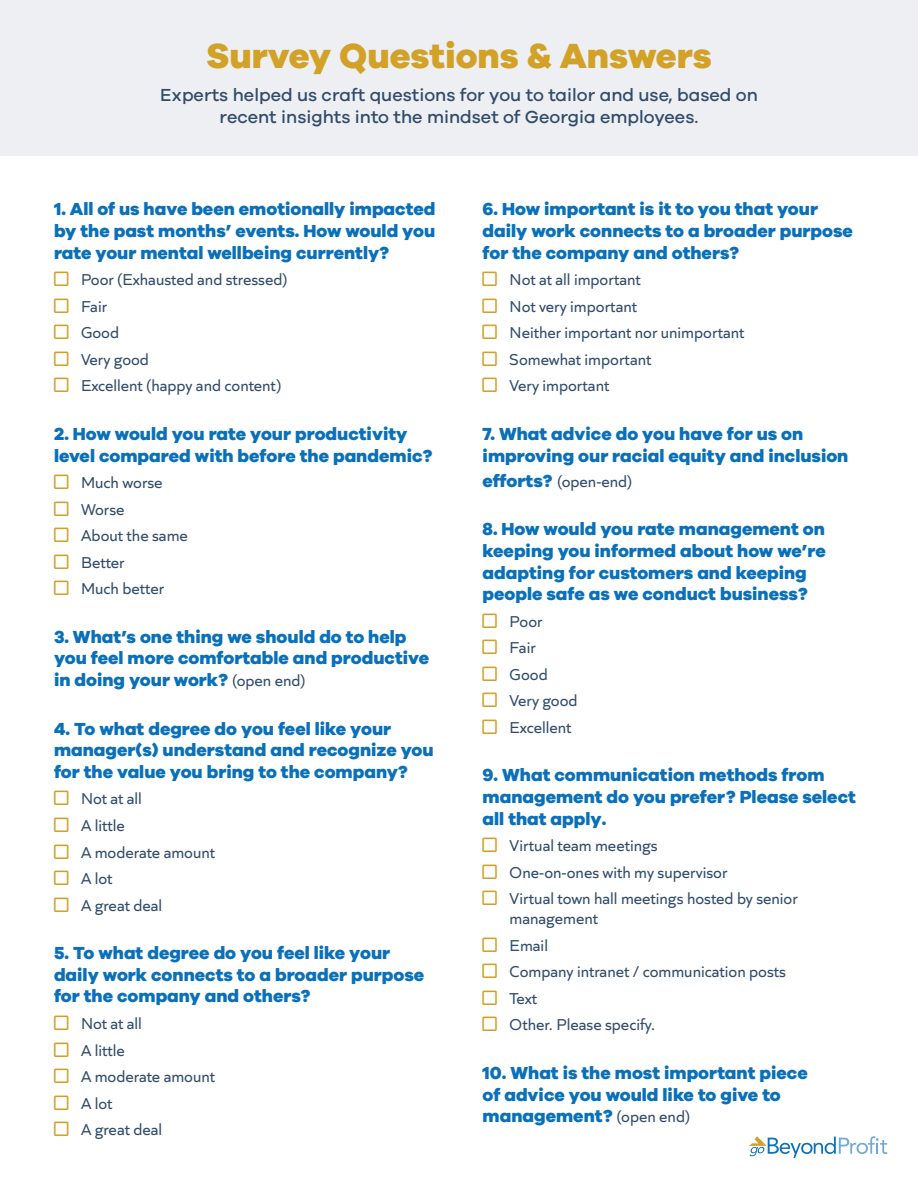
<style>
.page{position:relative;width:918px;height:1188px;background:#fff}
.page>*{position:absolute;margin:0;border:0;box-sizing:border-box;transform-origin:0 0}
.t1{font:800 36px "Galano Grotesque";color:#d2a128}
.t2{font:800 18px/21.6px "Galano Grotesque";color:#0970b9}
.t3{font:500 18px/21.6px "Galano Grotesque";color:#304b6b;text-align:center}
.t4{font:16.5px/19.8px "Quiet Sans";color:#304b6b}
.s1{font-family:"Quiet Sans";font-weight:400;font-size:16.5px;color:#304b6b}
.s2{font-family:"Galano Grotesque";font-weight:800;font-size:18px;color:#0970b9}
</style>
<div class="page">
<div style="left:0;top:0;width:918px;height:156px;background:#eeeff2"></div>
<svg style="left:749px;top:1136px;width:138px;height:22px"></svg>
<p class="t1" style="left:206px;top:33px;width:507px">Survey Questions &amp; Answers</p>
<p class="t3" style="left:160px;top:84px;width:599px">Experts helped us craft questions for you to tailor and use, based on recent insights into the mindset of Georgia employees.</p>
<p class="t2" style="left:54px;top:198px;width:383px;text-align:justify">1. All of us have been emotionally impacted by the past months’ events. How would you rate your mental wellbeing currently?</p>
<p class="t4" style="left:81px;top:269px;width:208px">Poor (Exhausted and stressed)</p>
<p class="t4" style="left:81px;top:295px;width:28px">Fair</p>
<p class="t4" style="left:81px;top:322px;width:40px">Good</p>
<p class="t4" style="left:81px;top:348px;width:70px">Very good</p>
<p class="t4" style="left:81px;top:375px;width:202px">Excellent (happy and content)</p>
<p class="t2" style="left:54px;top:422px;width:380px">2. How would you rate your productivity level compared with before the pandemic?</p>
<p class="t4" style="left:81px;top:471px;width:83px">Much worse</p>
<p class="t4" style="left:81px;top:498px;width:45px">Worse</p>
<p class="t4" style="left:81px;top:525px;width:108px">About the same</p>
<p class="t4" style="left:81px;top:551px;width:45px">Better</p>
<p class="t4" style="left:81px;top:578px;width:85px">Much better</p>
<p class="t2" style="left:54px;top:625px;width:377px">3. What’s one thing we should do to help you feel more comfortable and productive in doing your work? <span class="s1">(open end)</span></p>
<p class="t2" style="left:54px;top:717px;width:381px">4. To what degree do you feel like your manager(s) understand and recognize you for the value you bring to the company?</p>
<p class="t4" style="left:81px;top:788px;width:63px">Not at all</p>
<p class="t4" style="left:81px;top:814px;width:45px">A little</p>
<p class="t4" style="left:81px;top:841px;width:136px">A moderate amount</p>
<p class="t4" style="left:81px;top:867px;width:33px">A lot</p>
<p class="t4" style="left:81px;top:894px;width:83px">A great deal</p>
<p class="t2" style="left:54px;top:942px;width:372px">5. To what degree do you feel like your daily work connects to a broader purpose for the company and others?</p>
<p class="t4" style="left:81px;top:1012px;width:63px">Not at all</p>
<p class="t4" style="left:81px;top:1039px;width:45px">A little</p>
<p class="t4" style="left:81px;top:1065px;width:136px">A moderate amount</p>
<p class="t4" style="left:81px;top:1092px;width:33px">A lot</p>
<p class="t4" style="left:81px;top:1119px;width:83px">A great deal</p>
<p class="t2" style="left:483px;top:198px;width:372px">6. How important is it to you that your daily work connects to a broader purpose for the company and others?</p>
<p class="t4" style="left:510px;top:269px;width:133px">Not at all important</p>
<p class="t4" style="left:510px;top:295px;width:129px">Not very important</p>
<p class="t4" style="left:510px;top:322px;width:236px">Neither important nor unimportant</p>
<p class="t4" style="left:510px;top:348px;width:143px">Somewhat important</p>
<p class="t4" style="left:510px;top:375px;width:101px">Very important</p>
<p class="t2" style="left:483px;top:422px;width:367px">7. What advice do you have for us on improving our racial equity and inclusion</p>
<p class="t4" style="left:483px;top:470px;width:151px"><span class="s2">efforts?</span> (open-end)</p>
<p class="t2" style="left:483px;top:518px;width:345px">8. How would you rate management on keeping you informed about how we’re adapting for customers and keeping people safe as we conduct business?</p>
<p class="t4" style="left:510px;top:610px;width:34px">Poor</p>
<p class="t4" style="left:510px;top:637px;width:28px">Fair</p>
<p class="t4" style="left:510px;top:663px;width:40px">Good</p>
<p class="t4" style="left:510px;top:690px;width:70px">Very good</p>
<p class="t4" style="left:510px;top:716px;width:63px">Excellent</p>
<p class="t2" style="left:483px;top:764px;width:375px">9. What communication methods from management do you prefer? Please select all that apply.</p>
<p class="t4" style="left:510px;top:835px;width:150px">Virtual team meetings</p>
<p class="t4" style="left:510px;top:861px;width:219px">One-on-ones with my supervisor</p>
<p class="t4" style="left:510px;top:888px;width:290px">Virtual town hall meetings hosted by senior management</p>
<p class="t4" style="left:510px;top:934px;width:40px">Email</p>
<p class="t4" style="left:510px;top:961px;width:278px">Company intranet / communication posts</p>
<p class="t4" style="left:510px;top:987px;width:29px">Text</p>
<p class="t4" style="left:510px;top:1014px;width:147px">Other. Please specify.</p>
<p class="t2" style="left:483px;top:1061px;width:327px">10. What is the most important piece of advice you would like to give to management? <span class="s1">(open end)</span></p>
</div>
